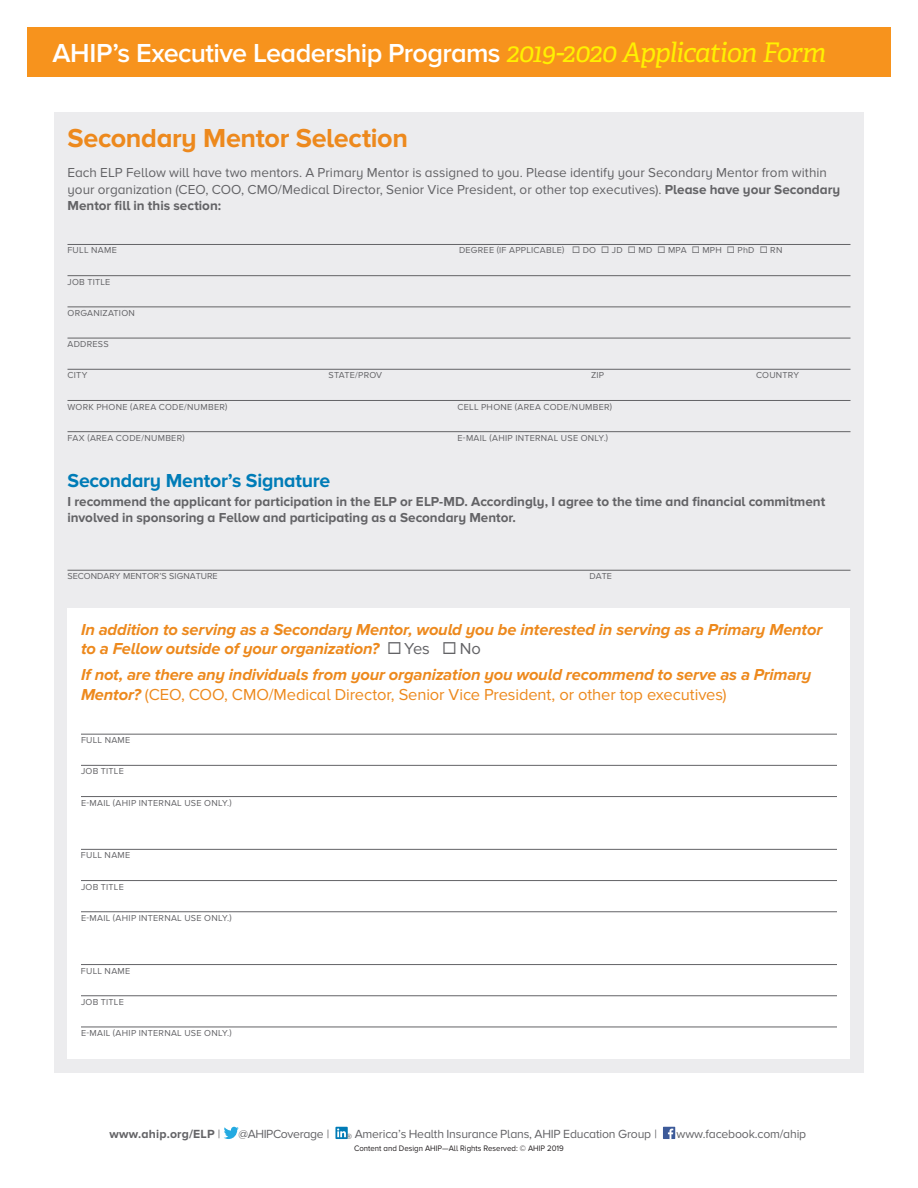
<style>
.page{position:relative;width:918px;height:1188px;background:#fff}
.page>*{position:absolute;margin:0;border:0;box-sizing:border-box;transform-origin:0 0}
.t1{font:600 27px "Proxima Nova A";letter-spacing:-.025em;color:#fff}
.t2{font:700 27px "Proxima Nova A";letter-spacing:-.015em;color:#ed891d}
.t3{font:700 19.5px "Proxima Nova A";letter-spacing:-.015em;color:#007cb7}
.t4{font:italic 700 16.5px/19.5px "Proxima Nova A";letter-spacing:-.01em;color:#ed891d}
.t5{font:13.5px/16.5px "Proxima Nova A";color:#636366}
.t6{font:700 13.5px/16.5px "Proxima Nova A";color:#636366}
.t7{font:12.15px "Proxima Nova A";letter-spacing:-.015em;color:#636366}
.t8{font:700 12.15px "Proxima Nova A";letter-spacing:.015em;color:#636366}
.t9{font:9px "Proxima Nova A";letter-spacing:.03em;color:#636366}
.t10{font:9px "Proxima Nova A";color:#636366}
.t11{font:8.25px "Proxima Nova A";color:#231f20;scale:.95 1}
.s1{font-family:"Adelle";font-weight:400;font-style:italic;color:#fff101}
.s2{font-weight:700}
.s3{color:#636366}
.s4{font-weight:400;font-style:normal;color:#636366}
.s5{font-weight:400;font-style:normal}
.s6{font-weight:400}
.s7{font-weight:600}
</style>
<div class="page">
<div style="left:27px;top:27px;width:864px;height:50px;background:#f7931d"></div>
<svg style="left:224px;top:1127px;width:15px;height:12px"></svg>
<svg style="left:335px;top:1127px;width:13px;height:12px"></svg>
<svg style="left:337px;top:1128px;width:9px;height:9px"></svg>
<svg style="left:663px;top:1127px;width:12px;height:12px"></svg>
<svg style="left:668px;top:1129px;width:5px;height:10px"></svg>
<div style="left:54px;top:112px;width:810px;height:960px;background:#ececee"></div>
<hr style="left:68px;top:244px;width:782px;height:1px;background:#636366">
<hr style="left:68px;top:275px;width:782px;height:1px;background:#636366">
<hr style="left:68px;top:307px;width:782px;height:1px;background:#636366">
<hr style="left:68px;top:338px;width:782px;height:1px;background:#636366">
<hr style="left:68px;top:369px;width:782px;height:1px;background:#636366">
<hr style="left:68px;top:400px;width:782px;height:1px;background:#636366">
<hr style="left:68px;top:431px;width:782px;height:1px;background:#636366">
<hr style="left:68px;top:570px;width:782px;height:1px;background:#636366">
<div style="left:68px;top:608px;width:782px;height:450px;background:#fff"></div>
<hr style="left:81px;top:734px;width:756px;height:1px;background:#636366">
<hr style="left:81px;top:765px;width:756px;height:1px;background:#636366">
<hr style="left:81px;top:796px;width:756px;height:1px;background:#636366">
<hr style="left:81px;top:849px;width:756px;height:1px;background:#636366">
<hr style="left:81px;top:880px;width:756px;height:1px;background:#636366">
<hr style="left:81px;top:911px;width:756px;height:1px;background:#636366">
<hr style="left:81px;top:964px;width:756px;height:1px;background:#636366">
<hr style="left:81px;top:995px;width:756px;height:1px;background:#636366">
<hr style="left:81px;top:1027px;width:756px;height:1px;background:#636366">
<h1 class="t1" style="left:53px;top:37px;width:775px">AHIP’s Executive Leadership Programs <span class="s1">2019-2020 Application Form</span></h1>
<h1 class="t2" style="left:68px;top:123px;width:342px">Secondary Mentor Selection</h1>
<p class="t5" style="left:68px;top:165px;width:774px">Each ELP Fellow will have two mentors. A Primary Mentor is assigned to you. Please identify your Secondary Mentor from within your organization (CEO, COO, CMO/Medical Director, Senior Vice President, or other top executives). <span class="s2">Please have your Secondary<br>Mentor fill in this section:</span></p>
<p class="t9" style="left:68px;top:245px;width:51px">FULL NAME</p>
<p class="t9" style="left:459px;top:245px;width:325px">DEGREE (IF APPLICABLE) ◻ DO ◻ JD ◻ MD ◻ MPA ◻ MPH ◻ PhD ◻ RN</p>
<p class="t9" style="left:68px;top:277px;width:44px">JOB TITLE</p>
<p class="t9" style="left:68px;top:308px;width:69px">ORGANIZATION</p>
<p class="t9" style="left:68px;top:339px;width:43px">ADDRESS</p>
<p class="t9" style="left:68px;top:370px;width:21px">CITY</p>
<p class="t9" style="left:328px;top:370px;width:55px">STATE/PROV</p>
<p class="t9" style="left:591px;top:370px;width:15px">ZIP</p>
<p class="t9" style="left:756px;top:370px;width:45px">COUNTRY</p>
<p class="t9" style="left:68px;top:401px;width:162px">WORK PHONE (AREA CODE/NUMBER)</p>
<p class="t9" style="left:457px;top:401px;width:156px">CELL PHONE (AREA CODE/NUMBER)</p>
<p class="t9" style="left:68px;top:433px;width:119px">FAX (AREA CODE/NUMBER)</p>
<p class="t9" style="left:457px;top:433px;width:152px">E-MAIL (AHIP INTERNAL USE ONLY.)</p>
<h2 class="t3" style="left:68px;top:470px;width:264px">Secondary Mentor’s Signature</h2>
<h3 class="t6" style="left:68px;top:494px;width:759px">I recommend the applicant for participation in the ELP or ELP-MD. Accordingly, I agree to the time and financial commitment involved in sponsoring a Fellow and participating as a Secondary Mentor.</h3>
<p class="t10" style="left:68px;top:571px;width:152px">SECONDARY MENTOR’S SIGNATURE</p>
<p class="t9" style="left:590px;top:571px;width:24px">DATE</p>
<h3 class="t4" style="left:81px;top:620px;width:743px">In addition to serving as a Secondary Mentor, would you be interested in serving as a Primary Mentor to a Fellow outside of your organization? <span class="s3">◻</span> <span class="s4">Yes</span> <span class="s3">◻</span> <span class="s4">No</span></h3>
<h3 class="t4" style="left:81px;top:666px;width:732px">If not, are there any individuals from your organization you would recommend to serve as a Primary<br>Mentor? <span class="s5">(CEO, COO, CMO/Medical Director, Senior Vice President, or other top executives)</span></h3>
<p class="t9" style="left:81px;top:735px;width:51px">FULL NAME</p>
<p class="t9" style="left:81px;top:766px;width:44px">JOB TITLE</p>
<p class="t9" style="left:81px;top:797px;width:152px">E-MAIL (AHIP INTERNAL USE ONLY.)</p>
<p class="t9" style="left:81px;top:850px;width:51px">FULL NAME</p>
<p class="t9" style="left:81px;top:881px;width:44px">JOB TITLE</p>
<p class="t9" style="left:81px;top:913px;width:152px">E-MAIL (AHIP INTERNAL USE ONLY.)</p>
<p class="t9" style="left:81px;top:965px;width:51px">FULL NAME</p>
<p class="t9" style="left:81px;top:997px;width:44px">JOB TITLE</p>
<p class="t9" style="left:81px;top:1028px;width:152px">E-MAIL (AHIP INTERNAL USE ONLY.)</p>
<h3 class="t8" style="left:110px;top:1127px;width:112px">www.ahip.org/ELP <span class="s6">|</span></h3>
<h3 class="t7" style="left:238px;top:1127px;width:93px">@AHIPCoverage |</h3>
<h3 class="t7" style="left:346px;top:1127px;width:312px"><span class="s7">®</span> America’s Health Insurance Plans, AHIP Education Group |</h3>
<h3 class="t7" style="left:677px;top:1127px;width:131px">www.facebook.com/ahip</h3>
<p class="t11" style="left:354px;top:1144px;width:222px">Content and Design AHIP—All Rights Reserved: © AHIP 2019</p>
</div>
